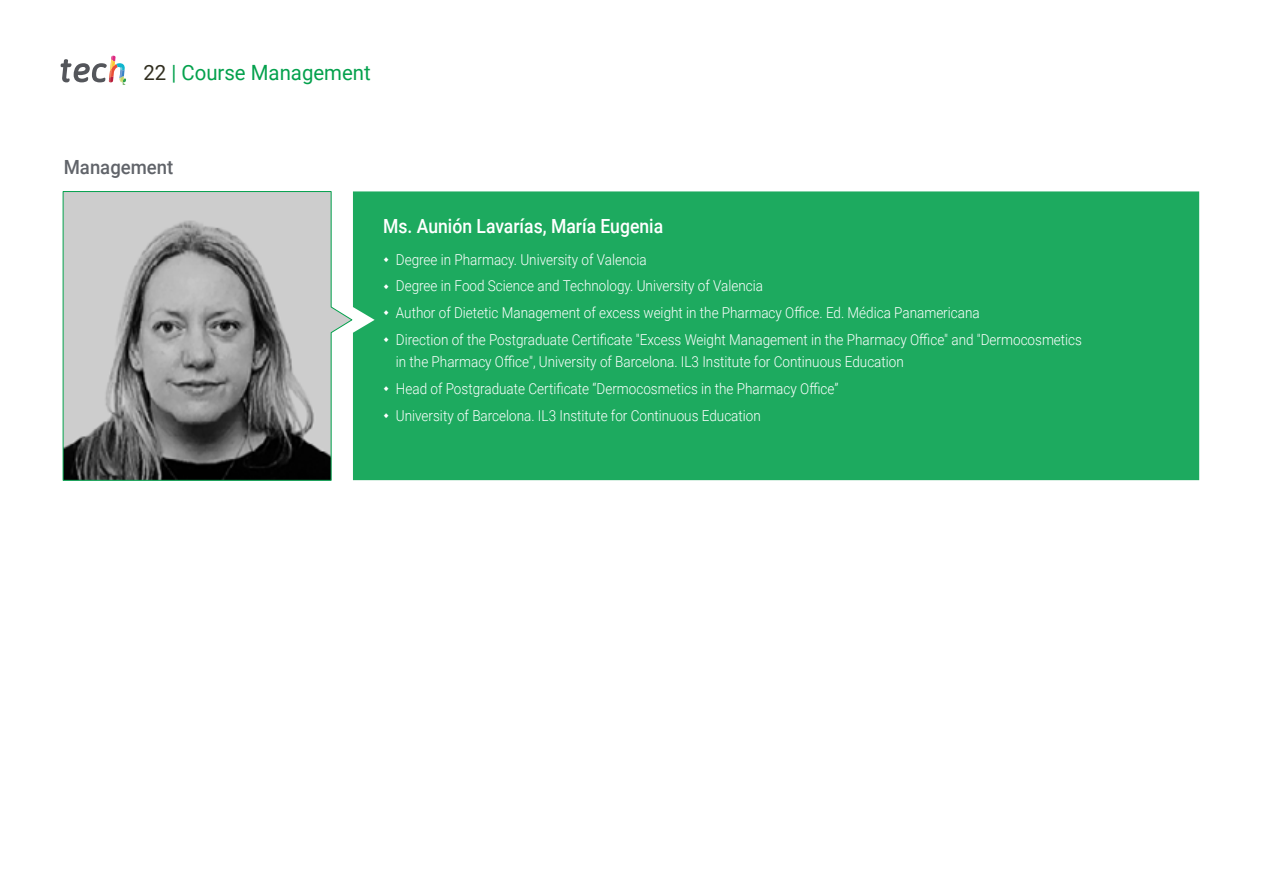
<style>
.page{position:relative;width:1263px;height:893px;background:#fff}
.page>*{position:absolute;margin:0;border:0;box-sizing:border-box;transform-origin:0 0}
.t1{font:21px "Roboto";color:#04a14d}
.t2{font:500 19.5px "Roboto";color:#fff;scale:.9 1}
.t3{font:500 19.5px "Roboto";color:#61646a;scale:.95 1}
.t4{font:300 15px/26.7px "Roboto";color:#fff;scale:.9 1}
.s1{color:#312e20}
</style>
<div class="page">
<div style="left:353px;top:191px;width:846px;height:289px;background:#1daa5f"></div>
<svg style="left:63px;top:191px;width:290px;height:290px;background:#9b9d9c"></svg>
<svg style="left:61px;top:56px;width:65px;height:29px"></svg>
<svg style="left:384px;top:257px;width:4px;height:5px"></svg>
<svg style="left:384px;top:284px;width:4px;height:5px"></svg>
<svg style="left:384px;top:310px;width:4px;height:5px"></svg>
<svg style="left:384px;top:337px;width:4px;height:5px"></svg>
<svg style="left:384px;top:386px;width:4px;height:5px"></svg>
<svg style="left:384px;top:413px;width:4px;height:5px"></svg>
<h1 class="t1" style="left:144px;top:57px;width:229px"><span class="s1">22</span> | Course Management</h1>
<h2 class="t3" style="left:64px;top:154px;width:117px">Management</h2>
<h2 class="t2" style="left:383px;top:212px;width:313px">Ms. Aunión Lavarías, María Eugenia</h2>
<p class="t4" style="left:396px;top:245px;width:764px">Degree in Pharmacy. University of Valencia<br>Degree in Food Science and Technology. University of Valencia<br>Author of Dietetic Management of excess weight in the Pharmacy Office. Ed. Médica Panamericana<br>Direction of the Postgraduate Certificate "Excess Weight Management in the Pharmacy Office" and "Dermocosmetics</p>
<p class="t4" style="left:396px;top:348px;width:566px">in the Pharmacy Office", University of Barcelona. IL3 Institute for Continuous Education<br>Head of Postgraduate Certificate “Dermocosmetics in the Pharmacy Office”<br>University of Barcelona. IL3 Institute for Continuous Education</p>
</div>
